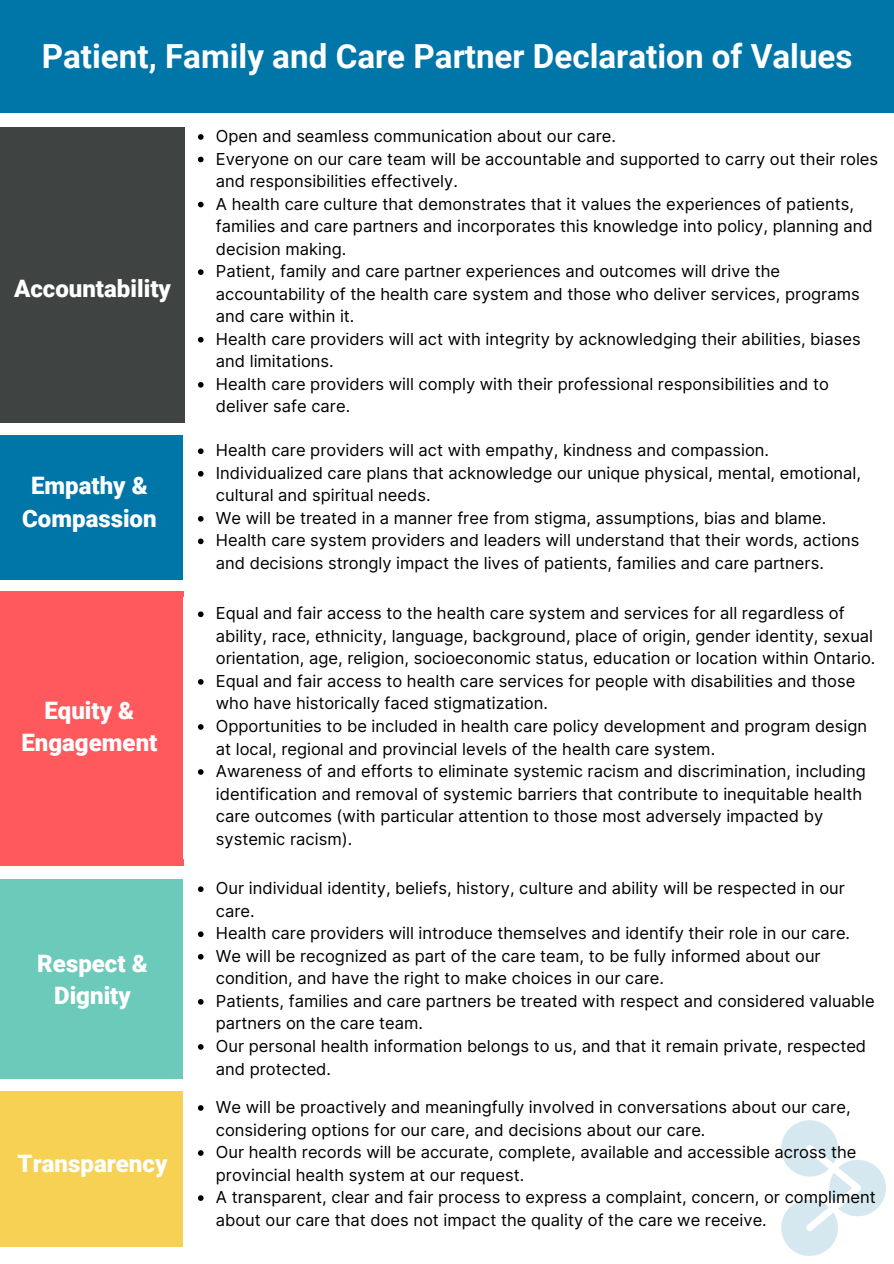
<style>
.page{position:relative;width:894px;height:1264px;background:#fff}
.page>*{position:absolute;margin:0;border:0;box-sizing:border-box;transform-origin:0 0}
.t1{font:700 33.15px "Roboto";color:#fff}
.t2{font:900 24px "Roboto";color:#fff}
.t3{font:16.5px/22.5px "Inter";color:#000}
</style>
<div class="page">
<div style="left:0;top:435px;width:184px;height:144px;background:#0076a8"></div>
<div style="left:0;top:128px;width:184px;height:295px;background:#3f4443"></div>
<div style="left:0;top:879px;width:183px;height:199px;background:#6bcaba"></div>
<div style="left:0;top:591px;width:183px;height:275px;background:#ff585d"></div>
<div style="left:0;top:1091px;width:183px;height:155px;background:#f6d153"></div>
<img style="left:781px;top:1120px;width:104px;height:135px">
<div style="left:0;top:0;width:893px;height:113px;background:#0076a8"></div>
<svg style="left:198px;top:134px;width:5px;height:6px"></svg>
<svg style="left:198px;top:157px;width:5px;height:5px"></svg>
<svg style="left:198px;top:202px;width:5px;height:5px"></svg>
<svg style="left:198px;top:269px;width:5px;height:6px"></svg>
<svg style="left:198px;top:337px;width:5px;height:5px"></svg>
<svg style="left:198px;top:382px;width:5px;height:5px"></svg>
<svg style="left:198px;top:448px;width:5px;height:6px"></svg>
<svg style="left:198px;top:471px;width:5px;height:5px"></svg>
<svg style="left:198px;top:516px;width:5px;height:5px"></svg>
<svg style="left:198px;top:538px;width:5px;height:6px"></svg>
<svg style="left:198px;top:611px;width:5px;height:6px"></svg>
<svg style="left:198px;top:679px;width:5px;height:5px"></svg>
<svg style="left:198px;top:724px;width:5px;height:5px"></svg>
<svg style="left:198px;top:769px;width:5px;height:5px"></svg>
<svg style="left:198px;top:886px;width:5px;height:6px"></svg>
<svg style="left:198px;top:931px;width:5px;height:6px"></svg>
<svg style="left:198px;top:954px;width:5px;height:5px"></svg>
<svg style="left:198px;top:999px;width:5px;height:5px"></svg>
<svg style="left:198px;top:1044px;width:5px;height:5px"></svg>
<svg style="left:198px;top:1105px;width:5px;height:5px"></svg>
<svg style="left:198px;top:1150px;width:5px;height:5px"></svg>
<svg style="left:198px;top:1195px;width:5px;height:5px"></svg>
<p class="t1" style="left:42px;top:37px;width:812px">Patient, Family and Care Partner Declaration of Values</p>
<p class="t2" style="left:14px;top:275px;width:158px">Accountability</p>
<p class="t2" style="left:31px;top:472px;width:118px">Empathy &amp;</p>
<p class="t2" style="left:22px;top:505px;width:136px">Compassion</p>
<p class="t2" style="left:44px;top:696px;width:91px">Equity &amp;</p>
<p class="t2" style="left:21px;top:729px;width:137px">Engagement</p>
<p class="t2" style="left:37px;top:949px;width:112px">Respect &amp;</p>
<p class="t2" style="left:54px;top:982px;width:78px">Dignity</p>
<p class="t2" style="left:18px;top:1149px;width:151px">Transparency</p>
<p class="t3" style="left:216px;top:125px;width:401px">Open and seamless communication about our care.</p>
<p class="t3" style="left:216px;top:147px;width:663px">Everyone on our care team will be accountable and supported to carry out their roles and responsibilities effectively.</p>
<p class="t3" style="left:216px;top:192px;width:658px">A health care culture that demonstrates that it values the experiences of patients, families and care partners and incorporates this knowledge into policy, planning and decision making.</p>
<p class="t3" style="left:216px;top:260px;width:645px">Patient, family and care partner experiences and outcomes will drive the accountability of the health care system and those who deliver services, programs and care within it.</p>
<p class="t3" style="left:216px;top:327px;width:646px">Health care providers will act with integrity by acknowledging their abilities, biases and limitations.</p>
<p class="t3" style="left:216px;top:372px;width:614px">Health care providers will comply with their professional responsibilities and to deliver safe care.</p>
<p class="t3" style="left:216px;top:439px;width:554px">Health care providers will act with empathy, kindness and compassion.</p>
<p class="t3" style="left:216px;top:461px;width:646px">Individualized care plans that acknowledge our unique physical, mental, emotional, cultural and spiritual needs.</p>
<p class="t3" style="left:216px;top:506px;width:612px">We will be treated in a manner free from stigma, assumptions, bias and blame.</p>
<p class="t3" style="left:216px;top:529px;width:645px">Health care system providers and leaders will understand that their words, actions and decisions strongly impact the lives of patients, families and care partners.</p>
<p class="t3" style="left:216px;top:602px;width:661px">Equal and fair access to the health care system and services for all regardless of ability, race, ethnicity, language, background, place of origin, gender identity, sexual orientation, age, religion, socioeconomic status, education or location within Ontario.</p>
<p class="t3" style="left:216px;top:669px;width:640px">Equal and fair access to health care services for people with disabilities and those who have historically faced stigmatization.</p>
<p class="t3" style="left:216px;top:714px;width:652px">Opportunities to be included in health care policy development and program design at local, regional and provincial levels of the health care system.</p>
<p class="t3" style="left:216px;top:759px;width:651px">Awareness of and efforts to eliminate systemic racism and discrimination, including identification and removal of systemic barriers that contribute to inequitable health care outcomes (with particular attention to those most adversely impacted by systemic racism).</p>
<p class="t3" style="left:216px;top:877px;width:630px">Our individual identity, beliefs, history, culture and ability will be respected in our care.</p>
<p class="t3" style="left:216px;top:922px;width:635px">Health care providers will introduce themselves and identify their role in our care.</p>
<p class="t3" style="left:216px;top:944px;width:606px">We will be recognized as part of the care team, to be fully informed about our condition, and have the right to make choices in our care.</p>
<p class="t3" style="left:216px;top:989px;width:660px">Patients, families and care partners be treated with respect and considered valuable partners on the care team.</p>
<p class="t3" style="left:216px;top:1034px;width:651px">Our personal health information belongs to us, and that it remain private, respected and protected.</p>
<p class="t3" style="left:216px;top:1095px;width:636px">We will be proactively and meaningfully involved in conversations about our care, considering options for our care, and decisions about our care.</p>
<p class="t3" style="left:216px;top:1140px;width:642px">Our health records will be accurate, complete, available and accessible across the provincial health system at our request.</p>
<p class="t3" style="left:216px;top:1185px;width:661px">A transparent, clear and fair process to express a complaint, concern, or compliment about our care that does not impact the quality of the care we receive.</p>
</div>
